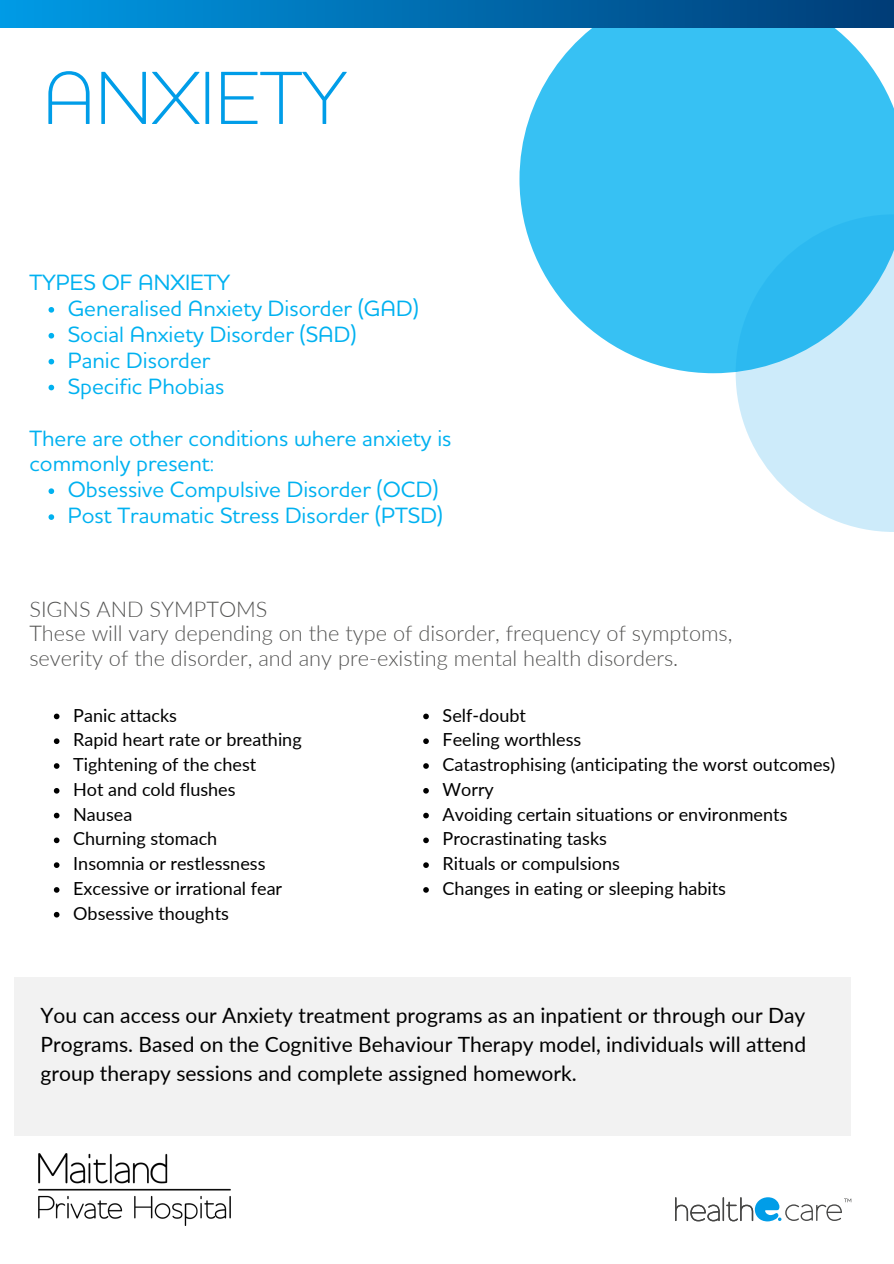
<style>
.page{position:relative;width:894px;height:1264px;background:#fff}
.page>*{position:absolute;margin:0;border:0;box-sizing:border-box;transform-origin:0 0}
.t1{font:300 76.5px "Houschka Pro";color:#009de8}
.t2{font:500 22.5px/26px "Houschka Pro";color:#00b1f0}
.t3{font:300 21.75px/24.8px "Lato";color:#545453}
.t4{font:21px/29.2px "Lato";color:#000;text-align:justify}
.t5{font:18px "Lato";color:#000}
</style>
<div class="page">
<svg style="left:519px;top:28px;width:374px;height:345px;background:#50c8f4"></svg>
<svg style="left:735px;top:214px;width:158px;height:318px;background:#96daf7"></svg>
<svg style="left:675px;top:1197px;width:176px;height:24px"></svg>
<div style="left:0;top:0;width:893px;height:28px;background:linear-gradient(to right,#009be6,#003c77)"></div>
<img style="left:39px;top:1153px;width:191px;height:72px">
<svg style="left:48px;top:307px;width:6px;height:5px"></svg>
<svg style="left:48px;top:333px;width:6px;height:5px"></svg>
<svg style="left:48px;top:359px;width:6px;height:5px"></svg>
<svg style="left:48px;top:385px;width:6px;height:5px"></svg>
<svg style="left:48px;top:488px;width:6px;height:6px"></svg>
<svg style="left:48px;top:514px;width:6px;height:6px"></svg>
<svg style="left:54px;top:713px;width:5px;height:6px"></svg>
<svg style="left:54px;top:738px;width:5px;height:6px"></svg>
<svg style="left:54px;top:763px;width:5px;height:5px"></svg>
<svg style="left:54px;top:788px;width:5px;height:5px"></svg>
<svg style="left:54px;top:812px;width:5px;height:6px"></svg>
<svg style="left:54px;top:837px;width:5px;height:6px"></svg>
<svg style="left:54px;top:862px;width:5px;height:6px"></svg>
<svg style="left:54px;top:887px;width:5px;height:5px"></svg>
<svg style="left:54px;top:911px;width:5px;height:6px"></svg>
<svg style="left:423px;top:713px;width:6px;height:6px"></svg>
<svg style="left:423px;top:738px;width:6px;height:6px"></svg>
<svg style="left:423px;top:763px;width:6px;height:5px"></svg>
<svg style="left:423px;top:788px;width:6px;height:5px"></svg>
<svg style="left:423px;top:812px;width:6px;height:6px"></svg>
<svg style="left:423px;top:837px;width:6px;height:6px"></svg>
<svg style="left:423px;top:862px;width:6px;height:6px"></svg>
<svg style="left:423px;top:887px;width:6px;height:5px"></svg>
<div style="left:15px;top:977px;width:835px;height:158px;background:#f2f2f2"></div>
<p class="t1" style="left:43px;top:66px;width:305px">ANXIETY</p>
<p class="t2" style="left:29px;top:271px;width:202px">TYPES OF ANXIETY</p>
<p class="t2" style="left:68px;top:297px;width:352px">Generalised Anxiety Disorder (GAD)</p>
<p class="t2" style="left:68px;top:323px;width:290px">Social Anxiety Disorder (SAD)</p>
<p class="t2" style="left:68px;top:349px;width:144px">Panic Disorder</p>
<p class="t2" style="left:68px;top:375px;width:158px">Specific Phobias</p>
<p class="t2" style="left:29px;top:427px;width:423px">There are other conditions where anxiety is commonly present:</p>
<p class="t2" style="left:68px;top:478px;width:372px">Obsessive Compulsive Disorder (OCD)</p>
<p class="t2" style="left:68px;top:504px;width:377px">Post Traumatic Stress Disorder (PTSD)</p>
<p class="t3" style="left:29px;top:595px;width:240px">SIGNS AND SYMPTOMS</p>
<p class="t3" style="left:29px;top:620px;width:704px">These will vary depending on the type of disorder, frequency of symptoms, severity of the disorder, and any pre-existing mental health disorders.</p>
<p class="t5" style="left:73px;top:703px;width:105px">Panic attacks</p>
<p class="t5" style="left:73px;top:728px;width:230px">Rapid heart rate or breathing</p>
<p class="t5" style="left:73px;top:753px;width:184px">Tightening of the chest</p>
<p class="t5" style="left:73px;top:778px;width:164px">Hot and cold flushes</p>
<p class="t5" style="left:73px;top:802px;width:61px">Nausea</p>
<p class="t5" style="left:73px;top:827px;width:145px">Churning stomach</p>
<p class="t5" style="left:73px;top:852px;width:194px">Insomnia or restlessness</p>
<p class="t5" style="left:73px;top:877px;width:210px">Excessive or irrational fear</p>
<p class="t5" style="left:73px;top:902px;width:157px">Obsessive thoughts</p>
<p class="t5" style="left:442px;top:703px;width:85px">Self-doubt</p>
<p class="t5" style="left:442px;top:728px;width:140px">Feeling worthless</p>
<p class="t5" style="left:442px;top:753px;width:394px">Catastrophising (anticipating the worst outcomes)</p>
<p class="t5" style="left:442px;top:778px;width:53px">Worry</p>
<p class="t5" style="left:442px;top:802px;width:346px">Avoiding certain situations or environments</p>
<p class="t5" style="left:442px;top:827px;width:166px">Procrastinating tasks</p>
<p class="t5" style="left:442px;top:852px;width:179px">Rituals or compulsions</p>
<p class="t5" style="left:442px;top:877px;width:285px">Changes in eating or sleeping habits</p>
<p class="t4" style="left:41px;top:1000px;width:766px">You can access our Anxiety treatment programs as an inpatient or through our Day Programs. Based on the Cognitive Behaviour Therapy model, individuals will attend group therapy sessions and complete assigned homework.</p>
</div>
